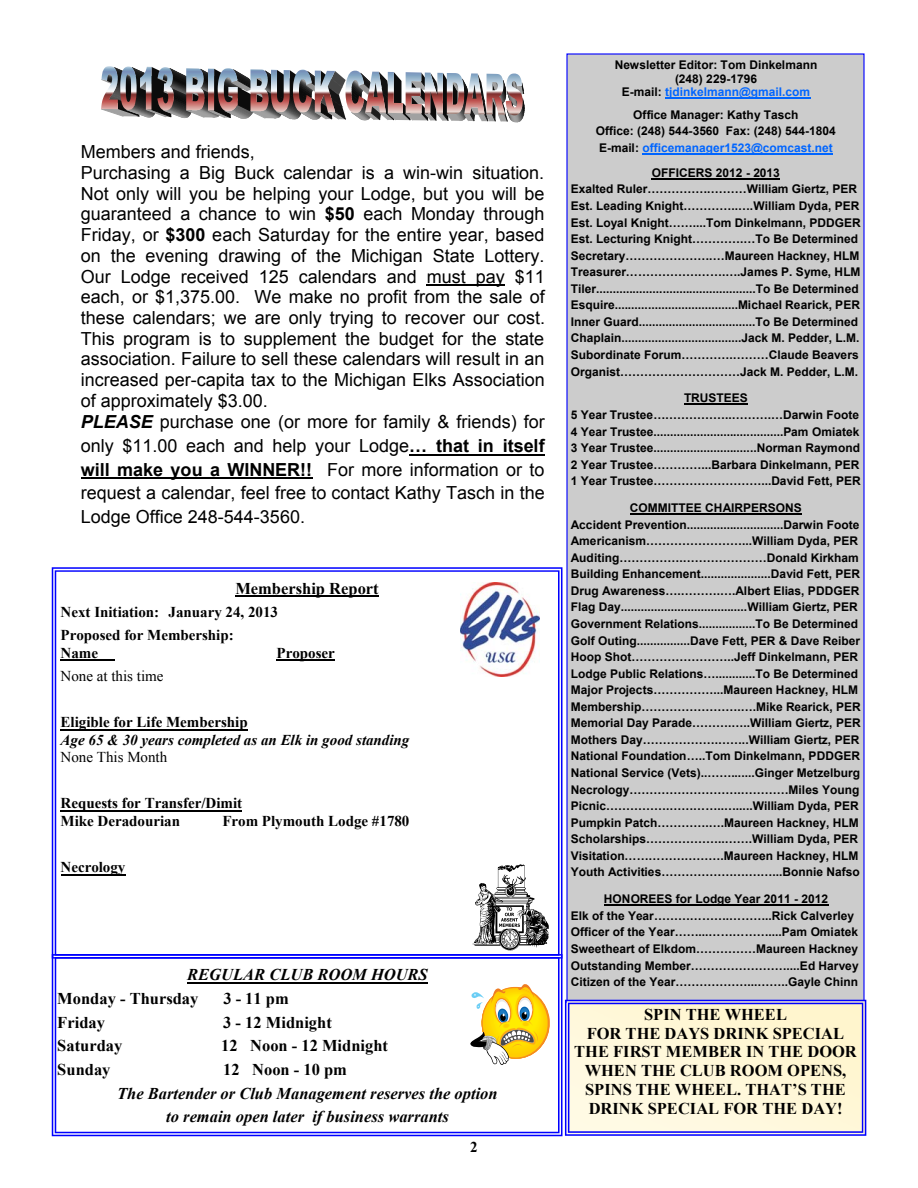
<style>
.page{position:relative;width:918px;height:1188px;background:#fff}
.page>*{position:absolute;margin:0;border:0;box-sizing:border-box;transform-origin:0 0}
.t1{font:18px/20.7px "Arial";color:#000}
.t2{font:700 16.5px/18.9px "Times New Roman";color:#000;text-align:center}
.t3{font:italic 700 16.5px/24px "Times New Roman";color:#000}
.t4{font:700 15px/23.2px "Times New Roman";color:#000}
.t5{font:italic 700 15px/17.1px "Times New Roman";color:#000}
.t6{font:15px "Times New Roman";color:#000}
.t7{font:700 12px/16.5px "Arial";color:#000;text-align:center}
.s1{font-weight:700}
.s2{font-weight:700;font-style:italic}
.s3{font-style:normal}
.s4{font-weight:400;font-style:normal}
.s5{color:#0065ff}
</style>
<div class="page">
<div style="left:567px;top:54px;width:297px;height:948px;background:#ccc"></div>
<hr style="left:665px;top:98px;width:145px;height:1px;background:#0065ff">
<hr style="left:642px;top:153px;width:191px;height:2px;background:#0065ff">
<hr style="left:652px;top:178px;width:128px;height:1px;background:#000">
<hr style="left:684px;top:404px;width:64px;height:1px;background:#000">
<hr style="left:630px;top:513px;width:172px;height:2px;background:#000">
<hr style="left:604px;top:905px;width:224px;height:1px;background:#000">
<svg style="left:52px;top:567px;width:510px;height:387px"></svg>
<hr style="left:235px;top:595px;width:144px;height:2px;background:#000">
<hr style="left:61px;top:659px;width:54px;height:2px;background:#000">
<hr style="left:277px;top:659px;width:58px;height:2px;background:#000">
<hr style="left:61px;top:729px;width:187px;height:2px;background:#000">
<hr style="left:61px;top:810px;width:181px;height:2px;background:#000">
<hr style="left:61px;top:874px;width:65px;height:1px;background:#000">
<img style="left:461px;top:582px;width:79px;height:95px">
<svg style="left:52px;top:954px;width:510px;height:182px"></svg>
<hr style="left:187px;top:982px;width:241px;height:1px;background:#000">
<svg style="left:469px;top:982px;width:397px;height:154px"></svg>
<img style="left:467px;top:861px;width:87px;height:69px">
<svg style="left:467px;top:884px;width:87px;height:23px"></svg>
<svg style="left:467px;top:907px;width:87px;height:22px"></svg>
<svg style="left:467px;top:930px;width:87px;height:22px"></svg>
<hr style="left:427px;top:284px;width:78px;height:2px;background:#000">
<hr style="left:409px;top:454px;width:136px;height:1px;background:#000">
<hr style="left:81px;top:477px;width:231px;height:2px;background:#000">
<svg style="left:101px;top:67px;width:423px;height:55px"></svg>
<img style="left:101px;top:66px;width:17px;height:43px">
<img style="left:120px;top:67px;width:17px;height:43px">
<img style="left:140px;top:67px;width:11px;height:43px">
<img style="left:157px;top:67px;width:17px;height:44px">
<img style="left:186px;top:68px;width:19px;height:42px">
<img style="left:208px;top:69px;width:6px;height:41px">
<img style="left:218px;top:68px;width:20px;height:43px">
<img style="left:250px;top:69px;width:19px;height:42px">
<img style="left:271px;top:70px;width:19px;height:42px">
<img style="left:293px;top:70px;width:19px;height:42px">
<img style="left:315px;top:71px;width:20px;height:41px">
<img style="left:346px;top:71px;width:40px;height:42px">
<img style="left:388px;top:72px;width:15px;height:41px">
<img style="left:406px;top:72px;width:16px;height:41px">
<img style="left:425px;top:73px;width:18px;height:41px">
<img style="left:447px;top:73px;width:38px;height:41px">
<img style="left:487px;top:74px;width:36px;height:41px">
<p class="t1" style="left:81px;top:142px;width:466px">Members and friends,<br>Purchasing a Big Buck calendar is a win-win situation.<br>Not only will you be helping your Lodge, but you will be guaranteed a chance to win <span class="s1">$50</span> each Monday through Friday, or <span class="s1">$300</span> each Saturday for the entire year, based on the evening drawing of the Michigan State Lottery.<br>Our Lodge received 125 calendars and must pay $11 each, or $1,375.00. We make no profit from the sale of these calendars; we are only trying to recover our cost.<br>This program is to supplement the budget for the state association. Failure to sell these calendars will result in an increased per-capita tax to the Michigan Elks Association of approximately $3.00.<br><span class="s2">PLEASE</span> purchase one (or more for family &amp; friends) for</p>
<p class="t1" style="left:81px;top:434px;width:465px;line-height:23.7px;text-align:justify">only $11.00 each and help your Lodge<span class="s1">… that in itself will make you a WINNER!!</span> For more information or to request a calendar, feel free to contact Kathy Tasch in the Lodge Office 248-544-3560.</p>
<p class="t2" style="left:235px;top:578px;width:145px">Membership Report</p>
<p class="t4" style="left:61px;top:600px;width:219px">Next Initiation: January 24, 2013<br>Proposed for Membership:</p>
<p class="t4" style="left:61px;top:641px;width:39px">Name</p>
<p class="t4" style="left:277px;top:641px;width:60px">Proposer</p>
<p class="t6" style="left:61px;top:666px;width:104px">None at this time</p>
<p class="t5" style="left:61px;top:713px;width:350px"><span class="s3">Eligible for Life Membership<br></span>Age 65 &amp; 30 years completed as an Elk in good standing<br><span class="s4">None This Month</span></p>
<p class="t4" style="left:61px;top:794px;width:183px;line-height:17.2px">Requests for Transfer/Dimit<br>Mike Deradourian</p>
<p class="t4" style="left:222px;top:809px;width:189px">From Plymouth Lodge #1780</p>
<p class="t4" style="left:61px;top:855px;width:66px">Necrology</p>
<p class="t3" style="left:57px;top:962px;width:372px;text-indent:130px">REGULAR CLUB ROOM HOURS<br><span class="s3">Monday - Thursday</span></p>
<p class="t2" style="left:223px;top:989px;width:67px">3 - 11 pm</p>
<p class="t2" style="left:57px;top:1012px;width:49px">Friday</p>
<p class="t2" style="left:223px;top:1012px;width:110px">3 - 12 Midnight</p>
<p class="t2" style="left:57px;top:1036px;width:67px">Saturday</p>
<p class="t2" style="left:221px;top:1036px;width:168px">12 Noon - 12 Midnight</p>
<p class="t2" style="left:57px;top:1060px;width:55px">Sunday</p>
<p class="t2" style="left:223px;top:1060px;width:125px">12 Noon - 10 pm</p>
<p class="t3" style="left:117px;top:1081px;width:382px">The Bartender or Club Management reserves the option</p>
<p class="t3" style="left:166px;top:1104px;width:284px">to remain open later if business warrants</p>
<p class="t4" style="left:470px;top:1135px;width:9px">2</p>
<p class="t7" style="left:615px;top:58px;width:204px;line-height:13.8px">Newsletter Editor: Tom Dinkelmann (248) 229-1796<br>E-mail: <span class="s5">tjdinkelmann@gmail.com</span></p>
<p class="t7" style="left:596px;top:107px;width:241px">Office Manager: Kathy Tasch<br>Office: (248) 544-3560 Fax: (248) 544-1804<br>E-mail: <span class="s5">officemanager1523@comcast.net</span></p>
<p class="t7" style="left:571px;top:165px;width:292px">OFFICERS 2012 - 2013<br>Exalted Ruler…………….………William Giertz, PER Est. Leading Knight…………..….William Dyda, PER Est. Loyal Knight……....Tom Dinkelmann, PDDGER Est. Lecturing Knight………….…To Be Determined Secretary………………….…Maureen Hackney, HLM Treasurer…………………….….James P. Syme, HLM Tiler................................................To Be Determined Esquire.....................................Michael Rearick, PER Inner Guard...................................To Be Determined Chaplain....................................Jack M. Pedder, L.M.<br>Subordinate Forum………….………Claude Beavers Organist…………………………Jack M. Pedder, L.M.</p>
<p class="t7" style="left:571px;top:390px;width:291px">TRUSTEES<br>5 Year Trustee………………..……….…Darwin Foote 4 Year Trustee.......................................Pam Omiatek 3 Year Trustee...............................Norman Raymond 2 Year Trustee…………...Barbara Dinkelmann, PER 1 Year Trustee………………………...David Fett, PER</p>
<p class="t7" style="left:571px;top:500px;width:291px">COMMITTEE CHAIRPERSONS<br>Accident Prevention.............................Darwin Foote Americanism……………………...William Dyda, PER Auditing…………….…………………Donald Kirkham Building Enhancement.....................David Fett, PER Drug Awareness….……….….Albert Elias, PDDGER Flag Day......................................William Giertz, PER Government Relations.................To Be Determined Golf Outing................Dave Fett, PER &amp; Dave Reiber Hoop Shot……………………..Jeff Dinkelmann, PER Lodge Public Relations…............To Be Determined Major Projects……………...Maureen Hackney, HLM Membership…………………….….Mike Rearick, PER Memorial Day Parade……….…..William Giertz, PER Mothers Day……………….……..William Giertz, PER National Foundation…..Tom Dinkelmann, PDDGER National Service (Vets)..…….......Ginger Metzelburg Necrology……………………….…………Miles Young Picnic…………….…………..….....William Dyda, PER Pumpkin Patch………….….Maureen Hackney, HLM Scholarships………………..…….William Dyda, PER Visitation…………………….Maureen Hackney, HLM Youth Activities………………….……...Bonnie Nafso</p>
<p class="t7" style="left:571px;top:891px;width:289px">HONOREES for Lodge Year 2011 - 2012<br>Elk of the Year……………….………..Rick Calverley Officer of the Year……...……………....Pam Omiatek Sweetheart of Elkdom……………Maureen Hackney Outstanding Member……………………....Ed Harvey Citizen of the Year………………...……..Gayle Chinn</p>
<p class="t2" style="left:574px;top:1004px;width:284px">SPIN THE WHEEL<br>FOR THE DAYS DRINK SPECIAL<br>THE FIRST MEMBER IN THE DOOR<br>WHEN THE CLUB ROOM OPENS,<br>SPINS THE WHEEL. THAT’S THE<br>DRINK SPECIAL FOR THE DAY!</p>
</div>
